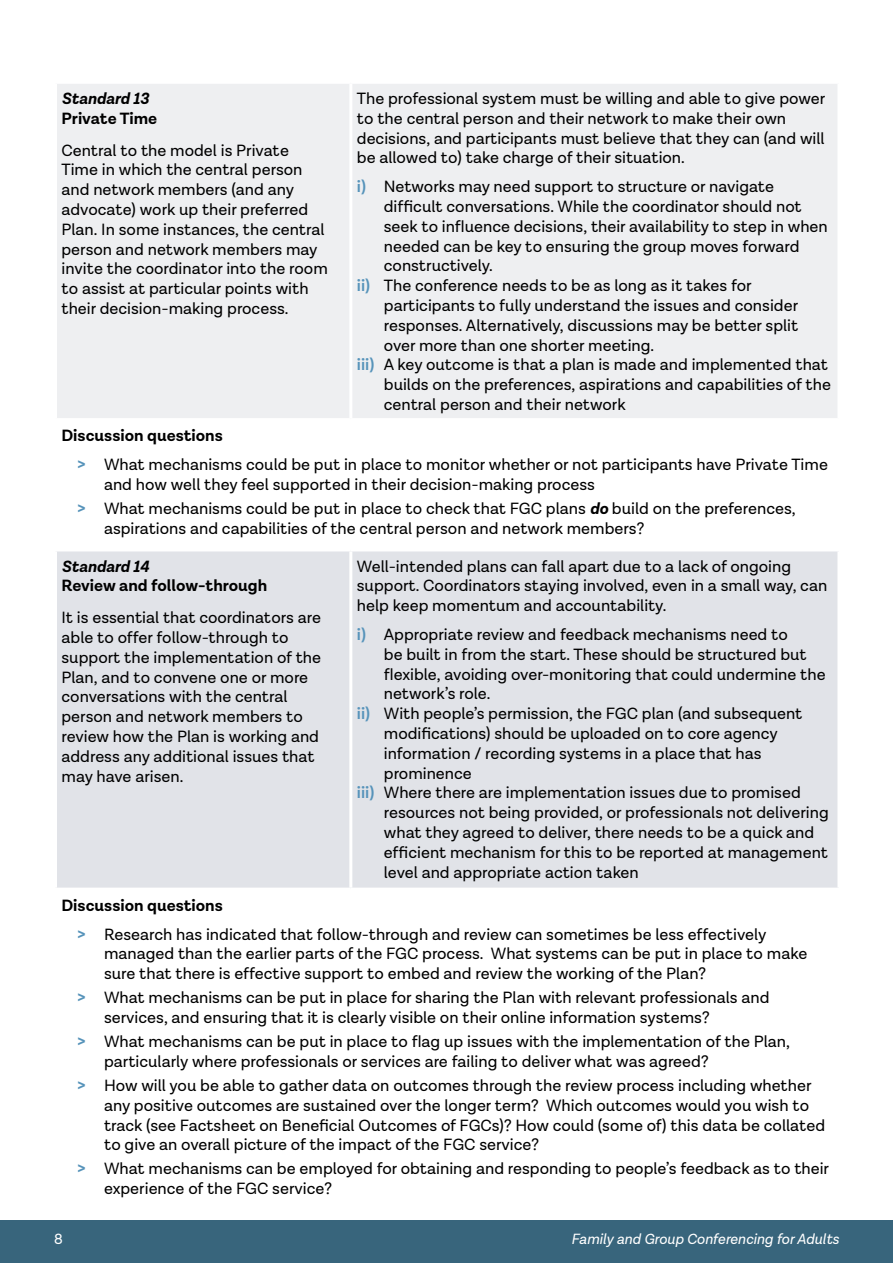
<style>
.page{position:relative;width:893px;height:1263px;background:#fff}
.page>*{position:absolute;margin:0;border:0;box-sizing:border-box;transform-origin:0 0}
.t1{font:16.5px/19.8px "Lota Grotesque Alt 1";color:#000}
.t2{font:700 16.5px "Lota Grotesque Alt 1";color:#000}
.t3{font:italic 700 16.5px "Lota Grotesque Alt 1";color:#000}
.t4{font:italic 15px "Lota Grotesque Alt 1";color:#fff}
.t5{font:15px "Lota Grotesque Alt 1";color:#fff}
.s1{font-weight:600;color:#5693ba}
.s2{font-weight:700}
.s3{font-weight:700;color:#5693ba}
.s4{font-weight:700;font-style:italic}
</style>
<div class="page">
<div style="left:0;top:1220px;width:893px;height:43px;background:#38657c"></div>
<div style="left:57px;top:84px;width:780px;height:334px;background:#eeeff1"></div>
<div style="left:57px;top:551px;width:780px;height:337px;background:#e1e3e8"></div>
<hr style="left:349px;top:84px;width:3px;height:334px;background:#fff">
<hr style="left:349px;top:551px;width:3px;height:337px;background:#fff">
<p class="t1" style="left:357px;top:89px;width:470px">The professional system must be willing and able to give power to the central person and their network to make their own decisions, and participants must believe that they can (and will be allowed to) take charge of their situation.</p>
<p class="t1" style="left:357px;top:177px;width:419px"><span class="s1">i)</span> Networks may need support to structure or navigate</p>
<p class="t1" style="left:384px;top:197px;width:419px">difficult conversations. While the coordinator should not</p>
<p class="t1" style="left:384px;top:217px;width:445px">seek to influence decisions, their availability to step in when</p>
<p class="t1" style="left:384px;top:237px;width:417px">needed can be key to ensuring the group moves forward</p>
<p class="t1" style="left:384px;top:256px;width:111px">constructively.</p>
<p class="t1" style="left:357px;top:276px;width:396px"><span class="s1">ii)</span> The conference needs to be as long as it takes for</p>
<p class="t1" style="left:384px;top:296px;width:416px">participants to fully understand the issues and consider</p>
<p class="t1" style="left:384px;top:316px;width:416px">responses. Alternatively, discussions may be better split</p>
<p class="t1" style="left:384px;top:336px;width:272px">over more than one shorter meeting.</p>
<p class="t1" style="left:357px;top:355px;width:473px"><span class="s1">iii)</span> A key outcome is that a plan is made and implemented that</p>
<p class="t1" style="left:384px;top:375px;width:449px">builds on the preferences, aspirations and capabilities of the</p>
<p class="t1" style="left:384px;top:395px;width:243px">central person and their network</p>
<p class="t1" style="left:77px;top:422px;width:752px;line-height:28.8px;text-indent:-16px"><span class="s2">Discussion questions<br></span><span class="s3">&gt;</span> What mechanisms could be put in place to monitor whether or not participants have Private Time</p>
<p class="t1" style="left:77px;top:473px;width:720px;line-height:24px;text-indent:27px">and how well they feel supported in their decision-making process<br><span class="s3">&gt;</span> What mechanisms could be put in place to check that FGC plans <span class="s4">do</span> build on the preferences,</p>
<p class="t1" style="left:104px;top:519px;width:542px">aspirations and capabilities of the central person and network members?</p>
<p class="t3" style="left:62px;top:557px;width:89px">Standard 14</p>
<p class="t2" style="left:62px;top:576px;width:207px">Review and follow-through</p>
<p class="t1" style="left:62px;top:608px;width:261px">It is essential that coordinators are able to offer follow-through to support the implementation of the<br>Plan, and to convene one or more conversations with the central person and network members to review how the Plan is working and address any additional issues that may have arisen.</p>
<p class="t3" style="left:62px;top:89px;width:89px">Standard 13</p>
<p class="t2" style="left:62px;top:109px;width:97px">Private Time</p>
<p class="t1" style="left:62px;top:141px;width:268px">Central to the model is Private Time in which the central person and network members (and any advocate) work up their preferred Plan. In some instances, the central person and network members may invite the coordinator into the room to assist at particular points with their decision-making process.</p>
<p class="t1" style="left:357px;top:557px;width:472px">Well-intended plans can fall apart due to a lack of ongoing support. Coordinators staying involved, even in a small way, can help keep momentum and accountability.</p>
<p class="t1" style="left:357px;top:625px;width:433px"><span class="s1">i)</span> Appropriate review and feedback mechanisms need to</p>
<p class="t1" style="left:384px;top:645px;width:424px">be built in from the start. These should be structured but</p>
<p class="t1" style="left:384px;top:665px;width:443px">flexible, avoiding over-monitoring that could undermine the</p>
<p class="t1" style="left:384px;top:684px;width:108px">network’s role.</p>
<p class="t1" style="left:357px;top:704px;width:447px"><span class="s1">ii)</span> With people’s permission, the FGC plan (and subsequent</p>
<p class="t1" style="left:384px;top:724px;width:395px">modifications) should be uploaded on to core agency</p>
<p class="t1" style="left:384px;top:744px;width:379px">information / recording systems in a place that has</p>
<p class="t1" style="left:384px;top:764px;width:90px">prominence</p>
<p class="t1" style="left:357px;top:783px;width:445px"><span class="s1">iii)</span> Where there are implementation issues due to promised</p>
<p class="t1" style="left:384px;top:803px;width:446px">resources not being provided, or professionals not delivering</p>
<p class="t1" style="left:384px;top:823px;width:432px">what they agreed to deliver, there needs to be a quick and</p>
<p class="t1" style="left:384px;top:843px;width:446px">efficient mechanism for this to be reported at management</p>
<p class="t1" style="left:384px;top:863px;width:256px">level and appropriate action taken</p>
<p class="t1" style="left:77px;top:891px;width:691px;line-height:28.8px;text-indent:-16px"><span class="s2">Discussion questions<br></span><span class="s3">&gt;</span> Research has indicated that follow-through and review can sometimes be less effectively</p>
<p class="t1" style="left:104px;top:944px;width:705px">managed than the earlier parts of the FGC process. What systems can be put in place to make sure that there is effective support to embed and review the working of the Plan?</p>
<p class="t1" style="left:104px;top:988px;width:667px;text-indent:-27px"><span class="s3">&gt;</span> What mechanisms can be put in place for sharing the Plan with relevant professionals and services, and ensuring that it is clearly visible on their online information systems?</p>
<p class="t1" style="left:104px;top:1032px;width:687px;text-indent:-27px"><span class="s3">&gt;</span> What mechanisms can be put in place to flag up issues with the implementation of the Plan, particularly where professionals or services are failing to deliver what was agreed?</p>
<p class="t1" style="left:104px;top:1076px;width:723px;text-indent:-27px"><span class="s3">&gt;</span> How will you be able to gather data on outcomes through the review process including whether any positive outcomes are sustained over the longer term? Which outcomes would you wish to track (see Factsheet on Beneficial Outcomes of FGCs)? How could (some of) this data be collated to give an overall picture of the impact of the FGC service?</p>
<p class="t1" style="left:104px;top:1159px;width:727px;text-indent:-27px"><span class="s3">&gt;</span> What mechanisms can be employed for obtaining and responding to people’s feedback as to their experience of the FGC service?</p>
<p class="t5" style="left:54px;top:1231px;width:10px">8</p>
<p class="t4" style="left:571px;top:1231px;width:269px">Family and Group Conferencing for Adults</p>
</div>
